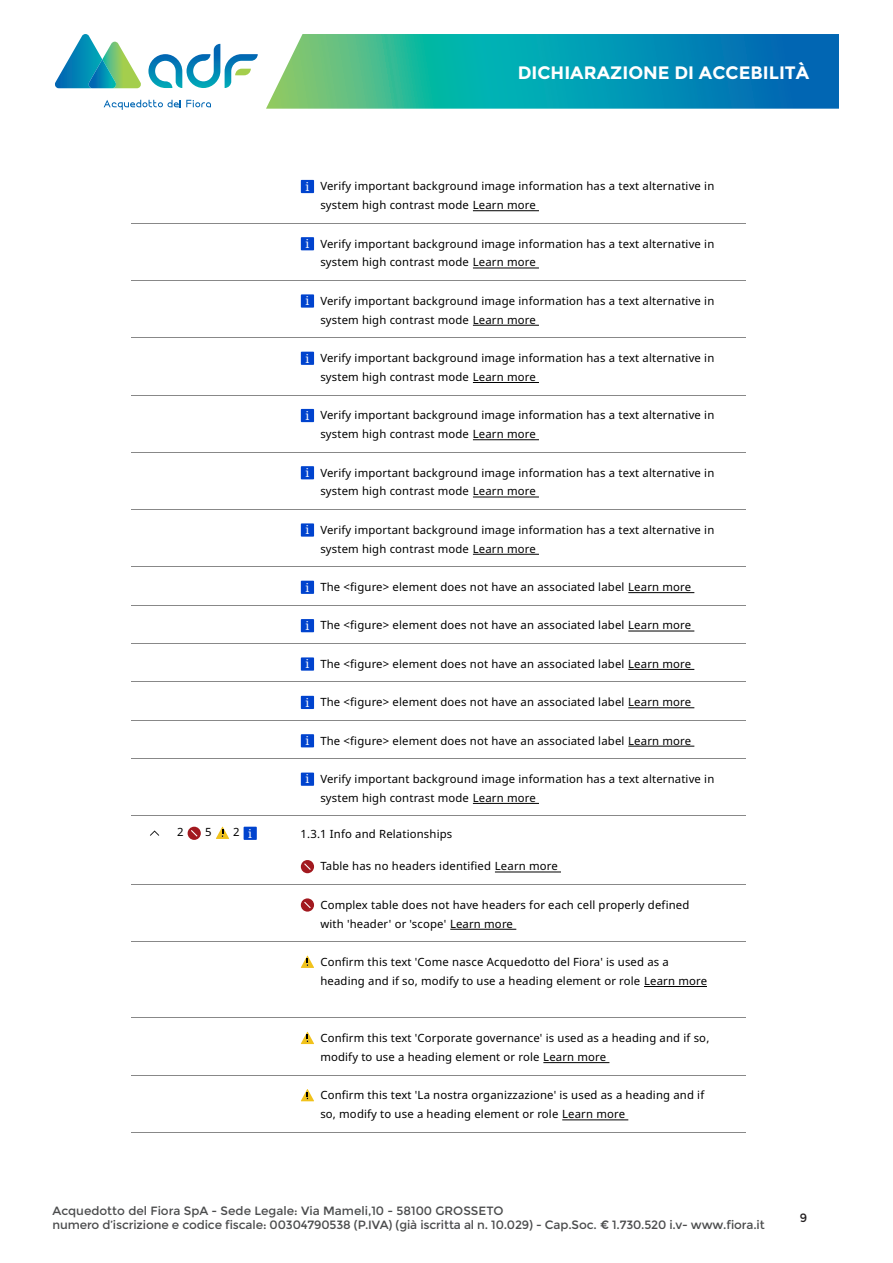
<style>
.page{position:relative;width:893px;height:1263px;background:#fff}
.page>*{position:absolute;margin:0;border:0;box-sizing:border-box;transform-origin:0 0}
.t1{font:700 18px "Montserrat";color:#fff}
.t2{font:12px/14.4px "Montserrat";letter-spacing:-.01em;color:#4b4c4d}
.t3{font:12px "Montserrat";color:#231f20}
.t4{font:11.25px/18.9px "Cairo Font 0 0";letter-spacing:.015em;color:#000}
.s1{font-family:"Cairo Font 2 0";font-size:12.3px;color:#fff}
</style>
<div class="page">
<svg style="left:148px;top:44px;width:110px;height:44px"></svg>
<svg style="left:55px;top:34px;width:86px;height:54px"></svg>
<svg style="left:104px;top:100px;width:107px;height:10px"></svg>
<svg style="left:266px;top:34px;width:573px;height:75px;background:#1ea0aa"></svg>
<hr style="left:132px;top:223px;width:614px;height:1px;background:#888">
<hr style="left:132px;top:280px;width:614px;height:1px;background:#888">
<hr style="left:132px;top:337px;width:614px;height:1px;background:#888">
<hr style="left:132px;top:395px;width:614px;height:1px;background:#888">
<hr style="left:132px;top:452px;width:614px;height:1px;background:#888">
<hr style="left:132px;top:509px;width:614px;height:1px;background:#888">
<hr style="left:132px;top:566px;width:614px;height:1px;background:#888">
<hr style="left:132px;top:605px;width:614px;height:1px;background:#888">
<hr style="left:132px;top:643px;width:614px;height:1px;background:#888">
<hr style="left:132px;top:682px;width:614px;height:1px;background:#888">
<hr style="left:132px;top:720px;width:614px;height:1px;background:#888">
<hr style="left:132px;top:758px;width:614px;height:1px;background:#888">
<hr style="left:132px;top:816px;width:614px;height:1px;background:#888">
<hr style="left:132px;top:884px;width:614px;height:1px;background:#888">
<hr style="left:132px;top:941px;width:614px;height:1px;background:#888">
<hr style="left:132px;top:1018px;width:614px;height:1px;background:#888">
<hr style="left:132px;top:1075px;width:614px;height:1px;background:#888">
<hr style="left:132px;top:1132px;width:614px;height:1px;background:#888">
<div style="left:301px;top:180px;width:13px;height:13px;background:#0043ce"></div>
<hr style="left:473px;top:210px;width:66px;height:1px;background:#000">
<div style="left:301px;top:237px;width:13px;height:13px;background:#0043ce"></div>
<hr style="left:473px;top:268px;width:66px;height:1px;background:#000">
<div style="left:301px;top:294px;width:13px;height:14px;background:#0043ce"></div>
<hr style="left:473px;top:325px;width:66px;height:1px;background:#000">
<div style="left:301px;top:352px;width:13px;height:13px;background:#0043ce"></div>
<hr style="left:473px;top:382px;width:66px;height:1px;background:#000">
<div style="left:301px;top:409px;width:13px;height:13px;background:#0043ce"></div>
<hr style="left:473px;top:439px;width:66px;height:1px;background:#000">
<div style="left:301px;top:466px;width:13px;height:13px;background:#0043ce"></div>
<hr style="left:473px;top:497px;width:66px;height:1px;background:#000">
<div style="left:301px;top:523px;width:13px;height:14px;background:#0043ce"></div>
<hr style="left:473px;top:554px;width:66px;height:1px;background:#000">
<div style="left:301px;top:581px;width:13px;height:13px;background:#0043ce"></div>
<hr style="left:628px;top:592px;width:66px;height:1px;background:#000">
<div style="left:301px;top:619px;width:13px;height:13px;background:#0043ce"></div>
<hr style="left:628px;top:631px;width:66px;height:1px;background:#000">
<div style="left:301px;top:657px;width:13px;height:14px;background:#0043ce"></div>
<hr style="left:628px;top:669px;width:66px;height:1px;background:#000">
<div style="left:301px;top:696px;width:13px;height:13px;background:#0043ce"></div>
<hr style="left:628px;top:707px;width:66px;height:1px;background:#000">
<div style="left:301px;top:734px;width:13px;height:13px;background:#0043ce"></div>
<hr style="left:628px;top:746px;width:66px;height:1px;background:#000">
<div style="left:301px;top:772px;width:13px;height:14px;background:#0043ce"></div>
<hr style="left:473px;top:803px;width:66px;height:1px;background:#000">
<svg style="left:150px;top:830px;width:9px;height:6px"></svg>
<svg style="left:188px;top:827px;width:13px;height:13px"></svg>
<svg style="left:216px;top:826px;width:13px;height:13px"></svg>
<div style="left:244px;top:827px;width:13px;height:13px;background:#0043ce"></div>
<svg style="left:301px;top:860px;width:13px;height:13px"></svg>
<hr style="left:495px;top:872px;width:66px;height:1px;background:#000">
<svg style="left:301px;top:898px;width:13px;height:14px"></svg>
<hr style="left:450px;top:929px;width:66px;height:1px;background:#000">
<svg style="left:301px;top:955px;width:13px;height:13px"></svg>
<hr style="left:644px;top:986px;width:63px;height:1px;background:#000">
<svg style="left:301px;top:1032px;width:13px;height:12px"></svg>
<hr style="left:543px;top:1062px;width:66px;height:1px;background:#000">
<svg style="left:301px;top:1089px;width:13px;height:12px"></svg>
<hr style="left:562px;top:1119px;width:66px;height:1px;background:#000">
<h1 class="t1" style="left:518px;top:62px;width:293px">DICHIARAZIONE DI ACCEBILITÀ</h1>
<p class="t4" style="left:320px;top:178px;width:395px;text-indent:-15px"><span class="s1">i</span> Verify important background image information has a text alternative in system high contrast mode Learn more</p>
<p class="t4" style="left:320px;top:235px;width:395px;text-indent:-15px"><span class="s1">i</span> Verify important background image information has a text alternative in system high contrast mode Learn more</p>
<p class="t4" style="left:320px;top:292px;width:395px;text-indent:-15px"><span class="s1">i</span> Verify important background image information has a text alternative in system high contrast mode Learn more</p>
<p class="t4" style="left:320px;top:350px;width:395px;text-indent:-15px"><span class="s1">i</span> Verify important background image information has a text alternative in system high contrast mode Learn more</p>
<p class="t4" style="left:320px;top:407px;width:395px;text-indent:-15px"><span class="s1">i</span> Verify important background image information has a text alternative in system high contrast mode Learn more</p>
<p class="t4" style="left:320px;top:464px;width:395px;text-indent:-15px"><span class="s1">i</span> Verify important background image information has a text alternative in system high contrast mode Learn more</p>
<p class="t4" style="left:320px;top:521px;width:395px;text-indent:-15px"><span class="s1">i</span> Verify important background image information has a text alternative in system high contrast mode Learn more</p>
<p class="t4" style="left:305px;top:579px;width:387px"><span class="s1">i</span> The &lt;figure&gt; element does not have an associated label Learn more</p>
<p class="t4" style="left:305px;top:617px;width:387px"><span class="s1">i</span> The &lt;figure&gt; element does not have an associated label Learn more</p>
<p class="t4" style="left:305px;top:655px;width:387px"><span class="s1">i</span> The &lt;figure&gt; element does not have an associated label Learn more</p>
<p class="t4" style="left:305px;top:694px;width:387px"><span class="s1">i</span> The &lt;figure&gt; element does not have an associated label Learn more</p>
<p class="t4" style="left:305px;top:732px;width:387px"><span class="s1">i</span> The &lt;figure&gt; element does not have an associated label Learn more</p>
<p class="t4" style="left:320px;top:770px;width:395px;text-indent:-15px"><span class="s1">i</span> Verify important background image information has a text alternative in system high contrast mode Learn more</p>
<p class="t4" style="left:177px;top:824px;width:8px">2</p>
<p class="t4" style="left:205px;top:824px;width:8px">5</p>
<p class="t4" style="left:233px;top:824px;width:21px">2 <span class="s1">i</span></p>
<p class="t4" style="left:301px;top:826px;width:153px">1.3.1 Info and Relationships</p>
<p class="t4" style="left:320px;top:858px;width:239px">Table has no headers identified Learn more</p>
<p class="t4" style="left:320px;top:896px;width:371px">Complex table does not have headers for each cell properly defined with 'header' or 'scope' Learn more</p>
<p class="t4" style="left:320px;top:954px;width:388px">Confirm this text 'Come nasce Acquedotto del Fiora' is used as a heading and if so, modify to use a heading element or role Learn more</p>
<p class="t4" style="left:320px;top:1030px;width:390px">Confirm this text 'Corporate governance' is used as a heading and if so, modify to use a heading element or role Learn more</p>
<p class="t4" style="left:320px;top:1087px;width:385px">Confirm this text 'La nostra organizzazione' is used as a heading and if so, modify to use a heading element or role Learn more</p>
<p class="t2" style="left:52px;top:1203px;width:714px">Acquedotto del Fiora SpA - Sede Legale: Via Mameli,10 - 58100 GROSSETO<br>numero d’iscrizione e codice fiscale: 00304790538 (P.IVA) (già iscritta al n. 10.029) - Cap.Soc. € 1.730.520 i.v- www.fiora.it</p>
<p class="t3" style="left:800px;top:1210px;width:9px">9</p>
</div>
